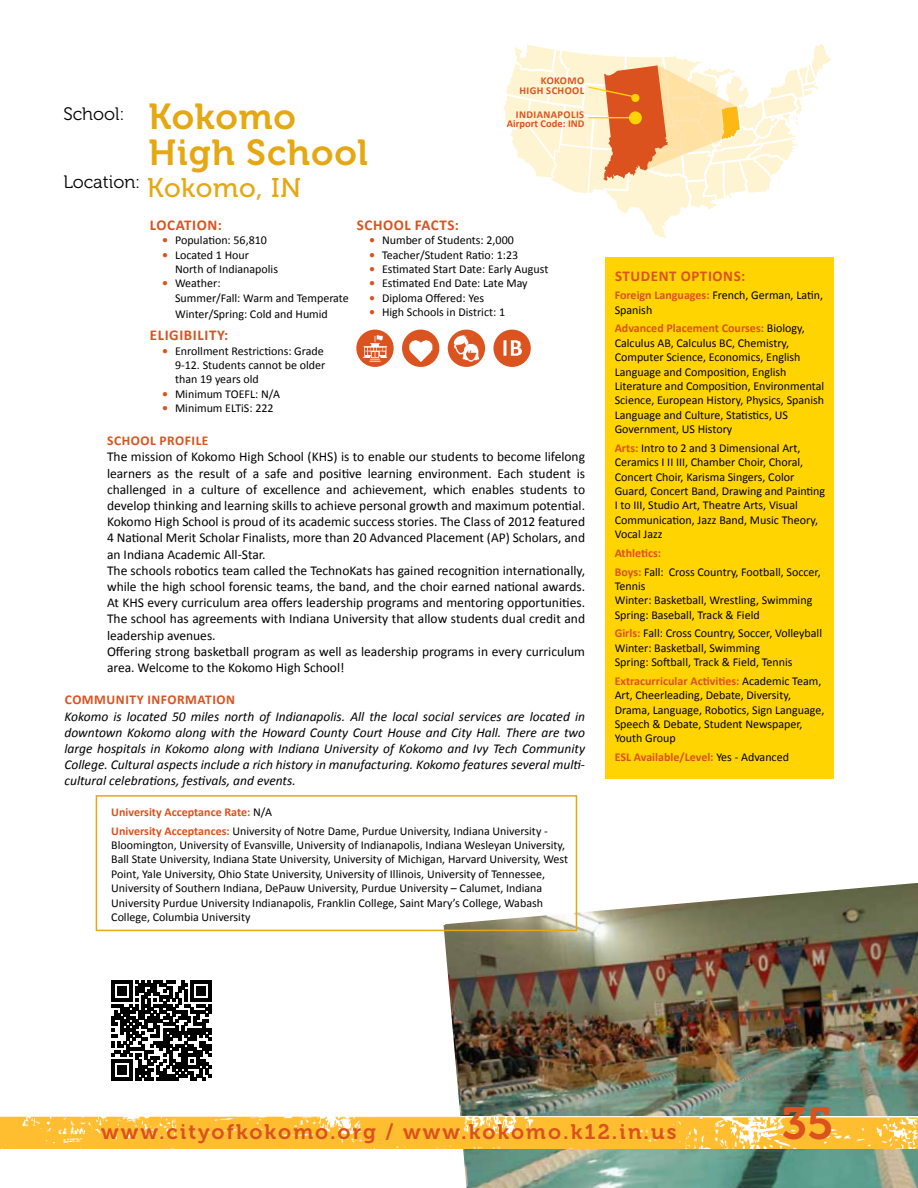
<style>
.page{position:relative;width:918px;height:1188px;background:#fff}
.page>*{position:absolute;margin:0;border:0;box-sizing:border-box;transform-origin:0 0}
.t1{font:45px "Museo 700";color:#db521f}
.t2{font:36px "Museo 700";letter-spacing:.025em;color:#e5a812}
.t3{font:21px "Museo 700";letter-spacing:.1em;color:#db521f}
.t4{font:18px "Museo 300";color:#000}
.t5{font:700 15px "Calibri";letter-spacing:.04em;color:#db521f}
.t6{font:13.5px/16.2px "Calibri";color:#000}
.t7{font:italic 13.5px/16.2px "Calibri";color:#000;text-align:justify}
.t8{font:700 13.5px "Calibri";letter-spacing:.04em;color:#db521f}
.t9{font:12px/14.4px "Calibri";color:#000}
.t10{font:700 12px "Calibri";color:#db521f}
.t11{font:700 10.5px/9px "Calibri";letter-spacing:.02em;color:#db521f;text-align:right}
.t12{font:700 10.5px/10.1px "Calibri";letter-spacing:.04em;color:#db521f;text-align:right}
.s1{font-family:"Museo 700";font-size:36px;color:#e5a812}
.s2{font-family:"Museo 500";font-size:27px;color:#e5a812}
.s3{font-weight:700;color:#db521f}
.s4{font-weight:400;color:#000}
</style>
<div class="page">
<img style="left:445px;top:883px;width:473px;height:305px">
<img style="left:0;top:1116px;width:918px;height:32px">
<div style="left:96px;top:795px;width:481px;height:136px;border:2px solid #e5a812"></div>
<div style="left:606px;top:257px;width:228px;height:521px;background:#ffd400"></div>
<img style="left:356px;top:330px;width:38px;height:37px;border-radius:19px">
<img style="left:448px;top:330px;width:37px;height:37px;border-radius:19px">
<img style="left:402px;top:330px;width:37px;height:37px;border-radius:19px">
<img style="left:493px;top:330px;width:38px;height:37px;border-radius:19px">
<svg style="left:111px;top:980px;width:101px;height:100px"></svg>
<svg style="left:503px;top:44px;width:328px;height:218px"></svg>
<h3 class="t4" style="left:63px;top:104px;width:234px">School: <span class="s1">Kokomo</span></h3>
<h2 class="t2" style="left:148px;top:133px;width:221px">High School</h2>
<h3 class="t4" style="left:63px;top:173px;width:239px">Location: <span class="s2">Kokomo, IN</span></h3>
<p class="t12" style="left:519px;top:76px;width:66px">KOKOMO<br>HIGH SCHOOL</p>
<p class="t11" style="left:507px;top:110px;width:79px">INDIANAPOLIS<br>Airport Code: IND</p>
<p class="t5" style="left:150px;top:215px;width:74px">LOCATION:</p>
<p class="t9" style="left:162px;top:233px;width:106px"><span class="s3">•</span> Population: 56,810</p>
<p class="t9" style="left:175px;top:247px;width:104px;text-indent:-13px"><span class="s3">•</span> Located 1 Hour<br>North of Indianapolis</p>
<p class="t9" style="left:175px;top:276px;width:175px;text-indent:-13px"><span class="s3">•</span> Weather:<br>Summer/Fall: Warm and Temperate</p>
<p class="t9" style="left:175px;top:307px;width:154px">Winter/Spring: Cold and Humid</p>
<p class="t5" style="left:150px;top:326px;width:80px">ELIGIBILITY:</p>
<p class="t9" style="left:175px;top:343px;width:152px;text-indent:-13px"><span class="s3">•</span> Enrollment Restrictions: Grade<br>9-12. Students cannot be older than 19 years old</p>
<p class="t9" style="left:162px;top:387px;width:119px"><span class="s3">•</span> Minimum TOEFL: N/A</p>
<p class="t9" style="left:162px;top:401px;width:113px"><span class="s3">•</span> Minimum ELTiS: 222</p>
<p class="t5" style="left:357px;top:215px;width:104px">SCHOOL FACTS:</p>
<p class="t9" style="left:369px;top:233px;width:146px"><span class="s3">•</span> Number of Students: 2,000</p>
<p class="t9" style="left:369px;top:247px;width:151px"><span class="s3">•</span> Teacher/Student Ratio: 1:23</p>
<p class="t9" style="left:369px;top:262px;width:181px"><span class="s3">•</span> Estimated Start Date: Early August</p>
<p class="t9" style="left:369px;top:276px;width:160px"><span class="s3">•</span> Estimated End Date: Late May</p>
<p class="t9" style="left:369px;top:291px;width:116px"><span class="s3">•</span> Diploma Offered: Yes</p>
<p class="t9" style="left:369px;top:305px;width:137px"><span class="s3">•</span> High Schools in District: 1</p>
<p class="t8" style="left:107px;top:432px;width:103px">SCHOOL PROFILE</p>
<p class="t6" style="left:107px;top:449px;width:480px">The mission of Kokomo High School (KHS) is to enable our students to become lifelong learners as the result of a safe and positive learning environment. Each student is challenged in a culture of excellence and achievement, which enables students to develop thinking and learning skills to achieve personal growth and maximum potential.<br>Kokomo High School is proud of its academic success stories. The Class of 2012 featured 4 National Merit Scholar Finalists, more than 20 Advanced Placement (AP) Scholars, and an Indiana Academic All-Star.<br>The schools robotics team called the TechnoKats has gained recognition internationally, while the high school forensic teams, the band, and the choir earned national awards.<br>At KHS every curriculum area offers leadership programs and mentoring opportunities.<br>The school has agreements with Indiana University that allow students dual credit and leadership avenues.<br>Offering strong basketball program as well as leadership programs in every curriculum area. Welcome to the Kokomo High School!</p>
<p class="t8" style="left:65px;top:691px;width:172px">COMMUNITY INFORMATION</p>
<p class="t7" style="left:64px;top:708px;width:522px">Kokomo is located 50 miles north of Indianapolis. All the local social services are located in downtown Kokomo along with the Howard County Court House and City Hall. There are two large hospitals in Kokomo along with Indiana University of Kokomo and Ivy Tech Community College. Cultural aspects include a rich history in manufacturing. Kokomo features several multi&shy;cultural celebrations, festivals, and events.</p>
<p class="t9" style="left:111px;top:803px;width:438px;line-height:18.6px"><span class="s3">University Acceptance Rate:</span> N/A<br><span class="s3">University Acceptances:</span> University of Notre Dame, Purdue University, Indiana University -</p>
<p class="t9" style="left:111px;top:838px;width:458px">Bloomington, University of Evansville, University of Indianapolis, Indiana Wesleyan University, Ball State University, Indiana State University, University of Michigan, Harvard University, West Point, Yale University, Ohio State University, University of Illinois, University of Tennessee, University of Southern Indiana, DePauw University, Purdue University – Calumet, Indiana University Purdue University Indianapolis, Franklin College, Saint Mary’s College, Wabash College, Columbia University</p>
<p class="t5" style="left:615px;top:266px;width:132px">STUDENT OPTIONS:</p>
<p class="t9" style="left:615px;top:288px;width:210px"><span class="s3">Foreign Languages:</span> French, German, Latin,<br>Spanish</p>
<p class="t9" style="left:615px;top:321px;width:211px"><span class="s3">Advanced Placement Courses:</span> Biology, Calculus AB, Calculus BC, Chemistry, Computer Science, Economics, English Language and Composition, English Literature and Composition, Environmental Science, European History, Physics, Spanish Language and Culture, Statistics, US Government, US History</p>
<p class="t9" style="left:615px;top:441px;width:212px"><span class="s3">Arts:</span> Intro to 2 and 3 Dimensional Art, Ceramics I II III, Chamber Choir, Choral, Concert Choir, Karisma Singers, Color Guard, Concert Band, Drawing and Painting I to III, Studio Art, Theatre Arts, Visual Communication, Jazz Band, Music Theory, Vocal Jazz</p>
<p class="t9" style="left:615px;top:544px;width:207px;line-height:18.6px"><span class="s3">Athletics:<br>Boys:</span> Fall: Cross Country, Football, Soccer,</p>
<p class="t9" style="left:615px;top:579px;width:199px">Tennis<br>Winter: Basketball, Wrestling, Swimming<br>Spring: Baseball, Track &amp; Field</p>
<p class="t9" style="left:615px;top:626px;width:209px"><span class="s3">Girls:</span> Fall: Cross Country, Soccer, Volleyball<br>Winter: Basketball, Swimming<br>Spring: Softball, Track &amp; Field, Tennis</p>
<p class="t9" style="left:615px;top:674px;width:211px"><span class="s3">Extracurricular Activities:</span> Academic Team, Art, Cheerleading, Debate, Diversity, Drama, Language, Robotics, Sign Language, Speech &amp; Debate, Student Newspaper, Youth Group</p>
<p class="t10" style="left:615px;top:749px;width:176px">ESL Available/Level: <span class="s4">Yes - Advanced</span></p>
<h3 class="t3" style="left:101px;top:1120px;width:577px">www.cityofkokomo.org / www.kokomo.k12.in.us</h3>
<h1 class="t1" style="left:782px;top:1099px;width:53px">35</h1>
</div>
